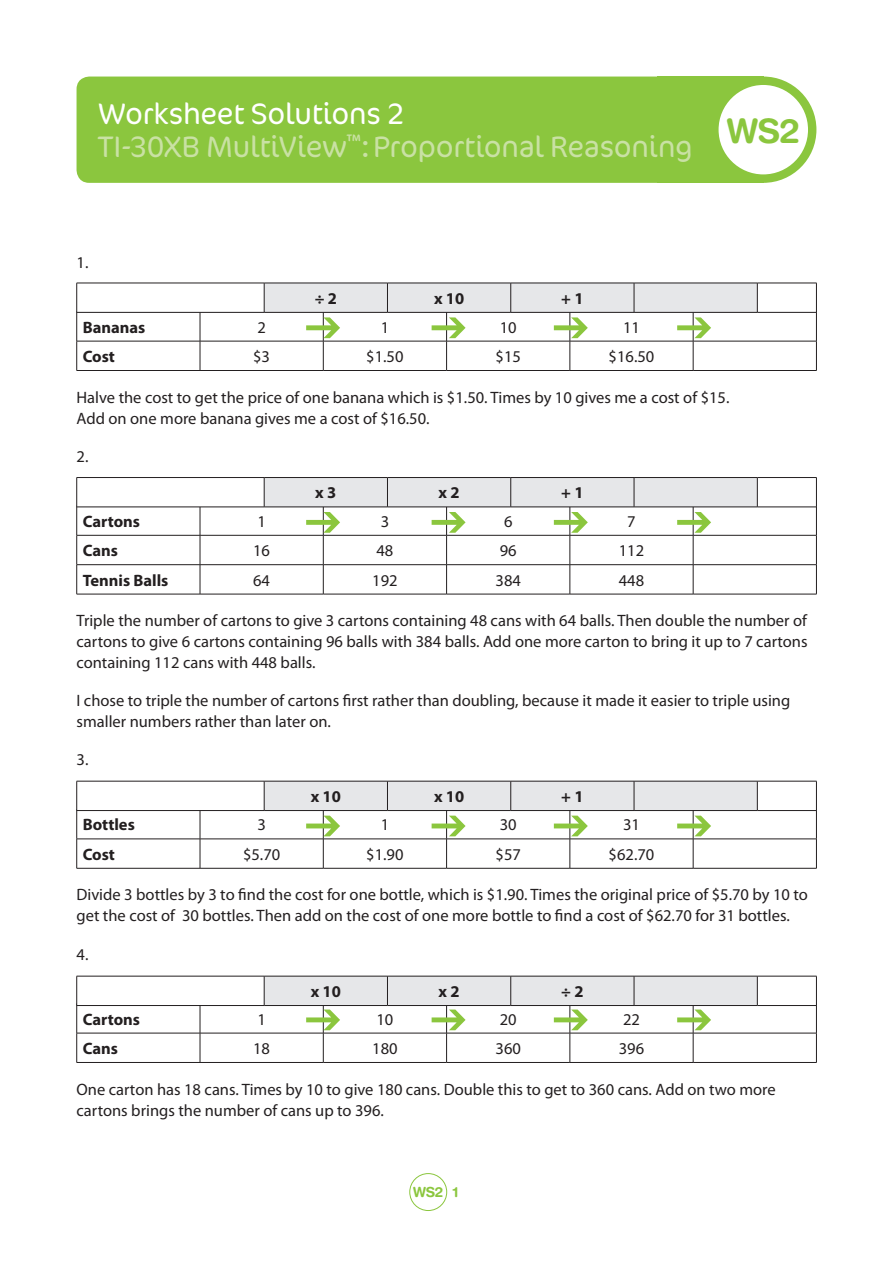
<style>
.page{position:relative;width:893px;height:1263px;background:#fff}
.page>*{position:absolute;margin:0;border:0;box-sizing:border-box;transform-origin:0 0}
.t1{font:700 33.75px "Helvetica Rounded";color:#8bc63e}
.t2{font:300 30px/33px "Cocon";letter-spacing:-.01em;color:#c9e1a4}
.t3{font:16.5px/21px "Myriad Pro";color:#231f20}
.t4{font:700 16.5px "Myriad Pro";color:#231f20}
.t5{font:700 13.95px "Helvetica Rounded";color:#8bc63e}
.s1{color:#fff}
</style>
<div class="page">
<div style="left:409px;top:1173px;width:38px;height:38px;border:1px solid #8bc63e;border-radius:50%"></div>
<div style="left:658px;top:77px;width:106px;height:106px;background:#8bc63e"></div>
<div style="left:77px;top:77px;width:613px;height:106px;background:#8bc63e;border-radius:13px"></div>
<div style="left:710px;top:77px;width:106px;height:106px;background:#8bc63e;border-radius:50%"></div>
<div style="left:719px;top:85px;width:89px;height:89px;background:#fff;border-radius:50%"></div>
<hr style="left:77px;top:370px;width:123px;height:1px;background:#231f20">
<hr style="left:200px;top:370px;width:123px;height:1px;background:#231f20">
<hr style="left:323px;top:370px;width:124px;height:1px;background:#231f20">
<hr style="left:447px;top:370px;width:123px;height:1px;background:#231f20">
<hr style="left:570px;top:370px;width:123px;height:1px;background:#231f20">
<hr style="left:693px;top:370px;width:124px;height:1px;background:#231f20">
<hr style="left:77px;top:594px;width:123px;height:1px;background:#231f20">
<hr style="left:200px;top:594px;width:123px;height:1px;background:#231f20">
<hr style="left:323px;top:594px;width:124px;height:1px;background:#231f20">
<hr style="left:447px;top:594px;width:123px;height:1px;background:#231f20">
<hr style="left:570px;top:594px;width:123px;height:1px;background:#231f20">
<hr style="left:693px;top:594px;width:124px;height:1px;background:#231f20">
<hr style="left:77px;top:868px;width:123px;height:1px;background:#231f20">
<hr style="left:200px;top:868px;width:123px;height:1px;background:#231f20">
<hr style="left:323px;top:868px;width:124px;height:1px;background:#231f20">
<hr style="left:447px;top:868px;width:123px;height:1px;background:#231f20">
<hr style="left:570px;top:868px;width:123px;height:1px;background:#231f20">
<hr style="left:693px;top:868px;width:124px;height:1px;background:#231f20">
<hr style="left:77px;top:1062px;width:123px;height:1px;background:#231f20">
<hr style="left:200px;top:1062px;width:123px;height:1px;background:#231f20">
<hr style="left:323px;top:1062px;width:124px;height:1px;background:#231f20">
<hr style="left:447px;top:1062px;width:123px;height:1px;background:#231f20">
<hr style="left:570px;top:1062px;width:123px;height:1px;background:#231f20">
<hr style="left:693px;top:1062px;width:124px;height:1px;background:#231f20">
<svg style="left:76px;top:283px;width:741px;height:87px"></svg>
<svg style="left:76px;top:477px;width:741px;height:117px"></svg>
<svg style="left:76px;top:781px;width:741px;height:87px"></svg>
<svg style="left:76px;top:976px;width:741px;height:86px"></svg>
<p class="t2" style="left:98px;top:96px;width:596px"><span class="s1">Worksheet Solutions 2<br></span>TI-30XB MultiView<sup>™</sup>:Proportional Reasoning</p>
<p class="t1" style="left:727px;top:110px;width:74px">WS2</p>
<p class="t3" style="left:77px;top:251px;width:13px">1.</p>
<p class="t4" style="left:315px;top:288px;width:24px">÷ 2</p>
<p class="t4" style="left:434px;top:288px;width:32px">x 10</p>
<p class="t4" style="left:561px;top:288px;width:24px">+ 1</p>
<p class="t4" style="left:83px;top:316px;width:64px">Bananas</p>
<p class="t3" style="left:257px;top:316px;width:10px">2</p>
<p class="t3" style="left:381px;top:316px;width:10px">1</p>
<p class="t3" style="left:500px;top:316px;width:18px">10</p>
<p class="t3" style="left:623px;top:316px;width:18px">11</p>
<p class="t4" style="left:83px;top:346px;width:34px">Cost</p>
<p class="t3" style="left:253px;top:346px;width:18px">$3</p>
<p class="t3" style="left:366px;top:346px;width:39px">$1.50</p>
<p class="t3" style="left:495px;top:346px;width:27px">$15</p>
<p class="t3" style="left:609px;top:346px;width:47px">$16.50</p>
<p class="t3" style="left:77px;top:386px;width:654px">Halve the cost to get the price of one banana which is $1.50. Times by 10 gives me a cost of $15.<br>Add on one more banana gives me a cost of $16.50.</p>
<p class="t3" style="left:77px;top:445px;width:13px">2.</p>
<p class="t4" style="left:315px;top:482px;width:23px">x 3</p>
<p class="t4" style="left:439px;top:482px;width:23px">x 2</p>
<p class="t4" style="left:561px;top:482px;width:24px">+ 1</p>
<p class="t4" style="left:83px;top:510px;width:59px">Cartons</p>
<p class="t3" style="left:257px;top:510px;width:10px">1</p>
<p class="t3" style="left:381px;top:510px;width:10px">3</p>
<p class="t3" style="left:504px;top:510px;width:10px">6</p>
<p class="t3" style="left:627px;top:510px;width:10px">7</p>
<p class="t4" style="left:83px;top:540px;width:37px">Cans</p>
<p class="t3" style="left:253px;top:540px;width:18px">16</p>
<p class="t3" style="left:376px;top:540px;width:18px">48</p>
<p class="t3" style="left:500px;top:540px;width:18px">96</p>
<p class="t3" style="left:619px;top:540px;width:27px">112</p>
<p class="t4" style="left:83px;top:569px;width:87px">Tennis Balls</p>
<p class="t3" style="left:253px;top:569px;width:18px">64</p>
<p class="t3" style="left:372px;top:569px;width:27px">192</p>
<p class="t3" style="left:495px;top:569px;width:27px">384</p>
<p class="t3" style="left:619px;top:569px;width:27px">448</p>
<p class="t3" style="left:77px;top:610px;width:732px;text-align:justify">Triple the number of cartons to give 3 cartons containing 48 cans with 64 balls. Then double the number of cartons to give 6 cartons containing 96 balls with 384 balls. Add one more carton to bring it up to 7 cartons containing 112 cans with 448 balls.</p>
<p class="t3" style="left:77px;top:690px;width:715px">I chose to triple the number of cartons first rather than doubling, because it made it easier to triple using smaller numbers rather than later on.</p>
<p class="t3" style="left:77px;top:749px;width:13px">3.</p>
<p class="t4" style="left:311px;top:786px;width:32px">x 10</p>
<p class="t4" style="left:434px;top:786px;width:32px">x 10</p>
<p class="t4" style="left:561px;top:786px;width:24px">+ 1</p>
<p class="t4" style="left:83px;top:814px;width:54px">Bottles</p>
<p class="t3" style="left:257px;top:814px;width:10px">3</p>
<p class="t3" style="left:381px;top:814px;width:10px">1</p>
<p class="t3" style="left:500px;top:814px;width:18px">30</p>
<p class="t3" style="left:623px;top:814px;width:18px">31</p>
<p class="t4" style="left:83px;top:843px;width:34px">Cost</p>
<p class="t3" style="left:243px;top:843px;width:39px">$5.70</p>
<p class="t3" style="left:366px;top:843px;width:39px">$1.90</p>
<p class="t3" style="left:495px;top:843px;width:27px">$57</p>
<p class="t3" style="left:609px;top:843px;width:47px">$62.70</p>
<p class="t3" style="left:77px;top:884px;width:733px">Divide 3 bottles by 3 to find the cost for one bottle, which is $1.90. Times the original price of $5.70 by 10 to get the cost of 30 bottles. Then add on the cost of one more bottle to find a cost of $62.70 for 31 bottles.</p>
<p class="t3" style="left:77px;top:943px;width:13px">4.</p>
<p class="t4" style="left:311px;top:981px;width:32px">x 10</p>
<p class="t4" style="left:439px;top:981px;width:23px">x 2</p>
<p class="t4" style="left:561px;top:981px;width:24px">÷ 2</p>
<p class="t4" style="left:83px;top:1008px;width:59px">Cartons</p>
<p class="t3" style="left:257px;top:1008px;width:10px">1</p>
<p class="t3" style="left:376px;top:1008px;width:18px">10</p>
<p class="t3" style="left:500px;top:1008px;width:18px">20</p>
<p class="t3" style="left:623px;top:1008px;width:18px">22</p>
<p class="t4" style="left:83px;top:1038px;width:37px">Cans</p>
<p class="t3" style="left:253px;top:1038px;width:18px">18</p>
<p class="t3" style="left:372px;top:1038px;width:27px">180</p>
<p class="t3" style="left:495px;top:1038px;width:27px">360</p>
<p class="t3" style="left:619px;top:1038px;width:27px">396</p>
<p class="t3" style="left:77px;top:1078px;width:701px">One carton has 18 cans. Times by 10 to give 180 cans. Double this to get to 360 cans. Add on two more cartons brings the number of cans up to 396.</p>
<p class="t5" style="left:413px;top:1184px;width:32px">WS2</p>
</div>
